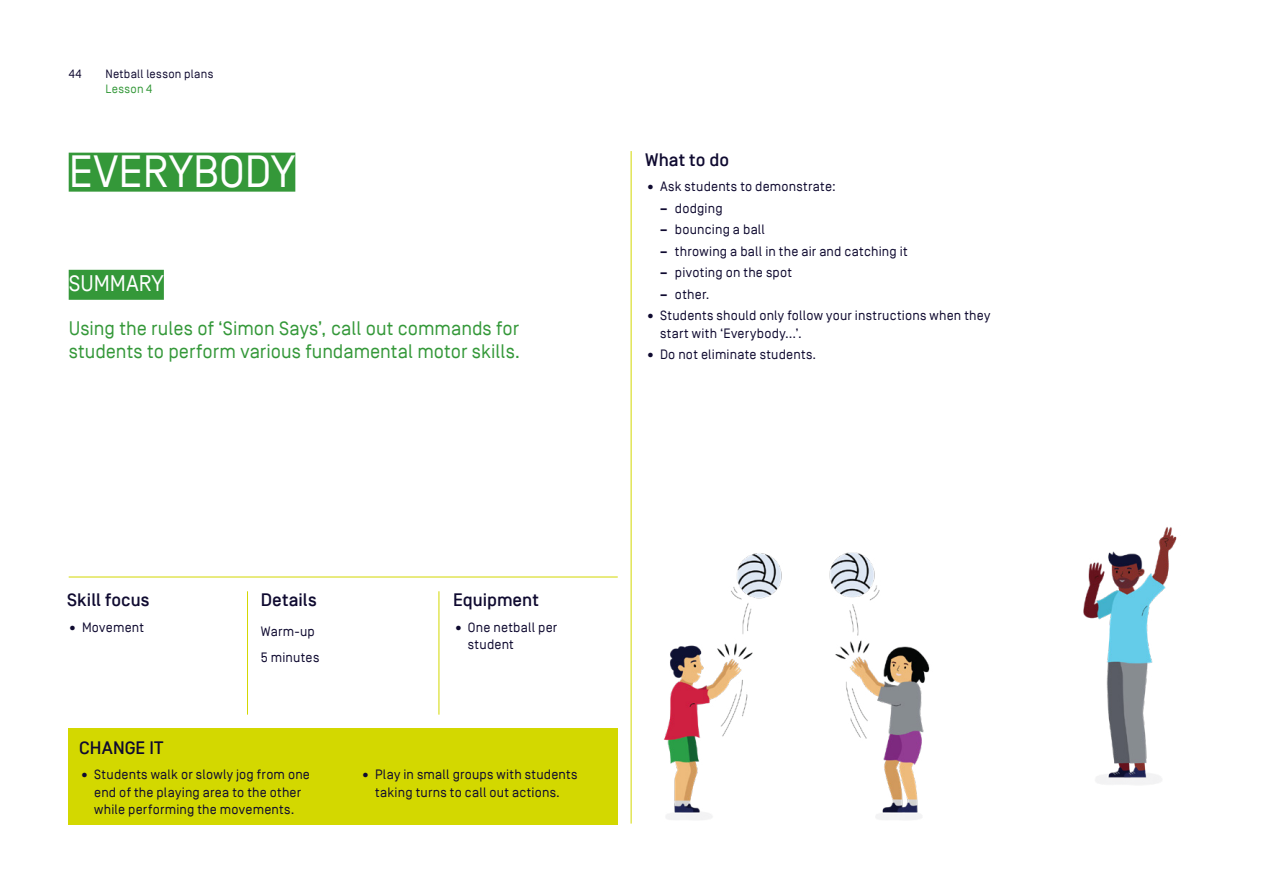
<style>
.page{position:relative;width:1263px;height:893px;background:#fff}
.page>*{position:absolute;margin:0;border:0;box-sizing:border-box;transform-origin:0 0}
.t1{font:45px "Simplon Norm";color:#fff}
.t2{font:22.5px "Simplon Norm";color:#fff}
.t3{font:19.5px/22.5px "Simplon Norm";color:#349839}
.t4{font:500 18px "Simplon Norm";color:#0f0a30}
.t5{font:13.5px/17.2px "Simplon Norm";letter-spacing:.015em;color:#0f0a30}
.t6{font:12px "Simplon Norm";letter-spacing:.025em;color:#0f0a30}
.t7{font:12px "Simplon Norm";letter-spacing:.03em;color:#349839}
.s1{font-weight:700}
</style>
<div class="page">
<div style="left:69px;top:153px;width:226px;height:39px;background:#349839"></div>
<div style="left:69px;top:270px;width:95px;height:30px;background:#349839"></div>
<hr style="left:631px;top:151px;width:1px;height:673px;background:#d3d800">
<div style="left:69px;top:728px;width:549px;height:96px;background:#d3d800"></div>
<img style="left:664px;top:527px;width:513px;height:293px">
<hr style="left:69px;top:577px;width:549px;height:1px;background:#d3d800">
<hr style="left:247px;top:591px;width:1px;height:124px;background:#d3d800">
<hr style="left:439px;top:591px;width:1px;height:124px;background:#d3d800">
<p class="t6" style="left:69px;top:68px;width:14px">44</p>
<p class="t6" style="left:105px;top:68px;width:109px">Netball lesson plans</p>
<p class="t7" style="left:105px;top:82px;width:48px">Lesson 4</p>
<h1 class="t1" style="left:69px;top:148px;width:228px">EVERYBODY</h1>
<h2 class="t2" style="left:69px;top:272px;width:97px">SUMMARY</h2>
<h3 class="t3" style="left:69px;top:317px;width:453px">Using the rules of ‘Simon Says’, call out commands for students to perform various fundamental motor skills.</h3>
<h3 class="t4" style="left:645px;top:150px;width:85px">What to do</h3>
<p class="t5" style="left:645px;top:178px;width:192px">• Ask students to demonstrate:</p>
<p class="t5" style="left:660px;top:200px;width:64px"><span class="s1">–</span> dodging</p>
<p class="t5" style="left:660px;top:221px;width:106px"><span class="s1">–</span> bouncing a ball</p>
<p class="t5" style="left:660px;top:243px;width:249px"><span class="s1">–</span> throwing a ball in the air and catching it</p>
<p class="t5" style="left:660px;top:264px;width:133px"><span class="s1">–</span> pivoting on the spot</p>
<p class="t5" style="left:660px;top:286px;width:51px"><span class="s1">–</span> other.</p>
<p class="t5" style="left:660px;top:307px;width:332px;text-indent:-15px">• Students should only follow your instructions when they start with ‘Everybody...’.</p>
<p class="t5" style="left:645px;top:346px;width:173px">• Do not eliminate students.</p>
<h3 class="t4" style="left:67px;top:590px;width:84px">Skill focus</h3>
<p class="t5" style="left:67px;top:619px;width:78px">• Movement</p>
<h3 class="t4" style="left:261px;top:590px;width:57px">Details</h3>
<p class="t5" style="left:261px;top:618px;width:60px;line-height:25.8px">Warm-up<br>5 minutes</p>
<h3 class="t4" style="left:453px;top:590px;width:87px">Equipment</h3>
<p class="t5" style="left:468px;top:619px;width:91px;text-indent:-15px">• One netball per student</p>
<h3 class="t4" style="left:79px;top:738px;width:86px">CHANGE IT</h3>
<p class="t5" style="left:79px;top:766px;width:232px;text-align:center">• Students walk or slowly jog from one end of the playing area to the other while performing the movements.</p>
<p class="t5" style="left:360px;top:766px;width:219px;text-align:center">• Play in small groups with students taking turns to call out actions.</p>
</div>
